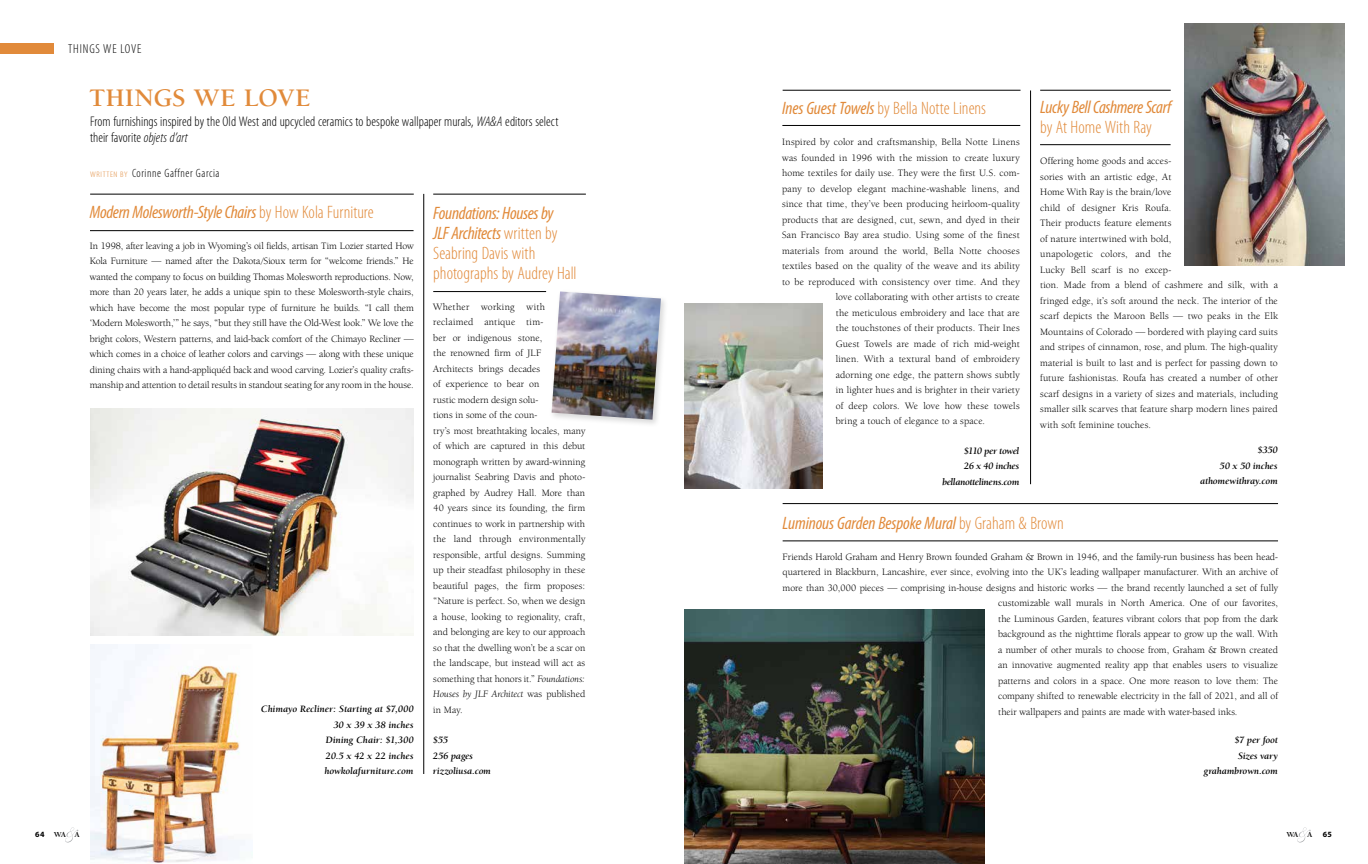
<style>
.page{position:relative;width:1368px;height:864px;background:#fff}
.page>*{position:absolute;margin:0;border:0;box-sizing:border-box;transform-origin:0 0}
.t1{font:700 26px "Berkeley Oldstyle IT Cby BT";letter-spacing:.03em;color:#e18a3a}
.t2{font:300 condensed 18px/20px "Myriad Pro";color:#e18a3a}
.t3{font:italic condensed 18px "Myriad Pro";letter-spacing:-.015em;color:#e18a3a}
.t4{font:300 condensed 14px/16px "Myriad Pro";color:#000}
.t5{font:300 condensed 13px "Myriad Pro";letter-spacing:.07em;color:#000}
.t6{font:300 condensed 12px "Myriad Pro";letter-spacing:.05em;color:#000}
.t7{font:10px/15.5px "Berkeley Oldstyle IT Cby BT";letter-spacing:.015em;color:#000}
.t8{font:italic 700 10px/15.5px "Berkeley Oldstyle IT Cby BT";color:#000;text-align:right}
.t9{font:italic 700 10px/15.5px "Berkeley Oldstyle IT Cby BT";letter-spacing:-.02em;color:#000;text-align:right}
.t10{font:700 8px "Myriad Pro";color:#000}
.t11{font:700 7.9px "Berkeley Oldstyle IT Cby BT";color:#000}
.s1{font-style:italic}
.s2{font-size:8.1px;color:#e18a3a}
.s3{font-weight:400;font-style:italic}
.s4{font-weight:300;font-style:normal}
.s5{font-family:"Myriad Pro";font-size:8px}
</style>
<div class="page">
<svg style="left:65px;top:827px;width:13px;height:15px"></svg>
<div style="left:0;top:44px;width:54px;height:10px;background:#e18a3a"></div>
<hr style="left:433px;top:194px;width:153px;height:1px;background:#000">
<hr style="left:433px;top:291px;width:113px;height:1px;background:#000">
<hr style="left:424px;top:194px;width:1px;height:580px;background:#000">
<hr style="left:90px;top:194px;width:324px;height:1px;background:#000">
<hr style="left:90px;top:230px;width:324px;height:1px;background:#000">
<hr style="left:783px;top:541px;width:495px;height:1px;background:#000">
<hr style="left:783px;top:503px;width:495px;height:1px;background:#000">
<hr style="left:782px;top:125px;width:238px;height:1px;background:#000">
<hr style="left:783px;top:90px;width:238px;height:1px;background:#000">
<hr style="left:1040px;top:144px;width:131px;height:1px;background:#000">
<hr style="left:1040px;top:90px;width:131px;height:1px;background:#000">
<svg style="left:1297px;top:827px;width:14px;height:15px"></svg>
<hr style="left:1030px;top:90px;width:1px;height:394px;background:#000">
<img style="left:684px;top:304px;width:138px;height:184px">
<img style="left:684px;top:609px;width:301px;height:255px">
<div style="left:549px;top:289px;width:120px;height:139px;background:#000;opacity:.15"></div>
<img style="left:552px;top:291px;width:109px;height:129px">
<img style="left:90px;top:644px;width:162px;height:219px">
<img style="left:90px;top:408px;width:324px;height:227px">
<img style="left:1185px;top:24px;width:160px;height:242px">
<h3 class="t5" style="left:68px;top:41px;width:75px">THINGS WE LOVE</h3>
<h1 class="t1" style="left:90px;top:83px;width:222px">THINGS WE LOVE</h1>
<h3 class="t4" style="left:90px;top:113px;width:470px">From furnishings inspired by the Old West and upcycled ceramics to bespoke wallpaper murals, <span class="s1">WA&amp;A</span> editors select their favorite <span class="s1">objets d’art</span></h3>
<p class="t6" style="left:90px;top:166px;width:131px"><span class="s2">WRITTEN BY</span> Corinne Gaffner Garcia</p>
<h2 class="t2" style="left:433px;top:203px;width:145px"><span class="s3">Foundations: Houses by<br>JLF Architects</span> written by<br>Seabring Davis with photographs by Audrey Hall</h2>
<p class="t7" style="left:433px;top:299px;width:154px">Whether working with reclaimed antique tim-<br>ber or indigenous stone,<br>the renowned firm of JLF<br>Architects brings decades<br>of experience to bear on<br>rustic modern design solu-<br>tions in some of the coun-<br>try’s most breathtaking locales, many of which are captured in this debut monograph written by award-winning journalist Seabring Davis and photo&shy;graphed by Audrey Hall. More than<br>40 years since its founding, the firm continues to work in partnership with the land through environmentally responsible, artful designs. Summing up their steadfast philosophy in these beautiful pages, the firm proposes: “Nature is perfect. So, when we design a house, looking to regionality, craft, and belonging are key to our approach so that the dwelling won’t be a scar on the landscape, but instead will act as something that honors it.” <span class="s1">Foundations:<br>Houses by JLF Architect</span> was published in May.</p>
<h2 class="t3" style="left:90px;top:201px;width:286px">Modern Molesworth-Style Chairs <span class="s4">by How Kola Furniture</span></h2>
<p class="t7" style="left:90px;top:238px;width:326px;text-align:justify">In 1998, after leaving a job in Wyoming’s oil fields, artisan Tim Lozier started How Kola Furniture — named after the Dakota/Sioux term for “welcome friends.” He wanted the company to focus on building Thomas Molesworth reproductions. Now, more than 20 years later, he adds a unique spin to these Molesworth-style chairs, which have become the most popular type of furniture he builds. “I call them ‘Modern Molesworth,’” he says, “but they still have the Old-West look.” We love the bright colors, Western patterns, and laid-back comfort of the Chimayo Recliner — which comes in a choice of leather colors and carvings — along with these unique dining chairs with a hand-appliquéd back and wood carving. Lozier’s quality crafts&shy;manship and attention to detail results in standout seating for any room in the house.</p>
<p class="t8" style="left:261px;top:701px;width:154px">Chimayo Recliner: Starting at $7,000<br>30 x 39 x 38 inches<br>Dining Chair: $1,300<br>20.5 x 42 x 22 inches howkolafurniture.com</p>
<p class="t8" style="left:433px;top:732px;width:59px;text-align:left">$55<br>256 pages rizzoliusa.com</p>
<p class="t11" style="left:35px;top:830px;width:46px"><span class="s5">64</span> WA A</p>
<h2 class="t2" style="left:782px;top:98px;width:206px"><span class="s3">Ines Guest Towels</span> by Bella Notte Linens</h2>
<p class="t7" style="left:782px;top:134px;width:239px">Inspired by color and craftsmanship, Bella Notte Linens</p>
<p class="t7" style="left:782px;top:150px;width:239px">was founded in 1996 with the mission to create luxury</p>
<p class="t7" style="left:782px;top:165px;width:239px">home textiles for daily use. They were the first U.S. com-</p>
<p class="t7" style="left:782px;top:181px;width:239px">pany to develop elegant machine-washable linens, and</p>
<p class="t7" style="left:782px;top:196px;width:239px">since that time, they’ve been producing heirloom-quality</p>
<p class="t7" style="left:782px;top:212px;width:239px">products that are designed, cut, sewn, and dyed in their</p>
<p class="t7" style="left:782px;top:227px;width:239px">San Francisco Bay area studio. Using some of the finest</p>
<p class="t7" style="left:782px;top:243px;width:239px">materials from around the world, Bella Notte chooses</p>
<p class="t7" style="left:782px;top:258px;width:239px">textiles based on the quality of the weave and its ability</p>
<p class="t7" style="left:782px;top:274px;width:239px">to be reproduced with consistency over time. And they</p>
<p class="t7" style="left:836px;top:289px;width:185px">love collaborating with other artists to create</p>
<p class="t7" style="left:836px;top:305px;width:185px">the meticulous embroidery and lace that are</p>
<p class="t7" style="left:836px;top:320px;width:185px">the touchstones of their products. Their Ines</p>
<p class="t7" style="left:836px;top:336px;width:185px">Guest Towels are made of rich mid-weight</p>
<p class="t7" style="left:836px;top:351px;width:185px">linen. With a textural band of embroidery</p>
<p class="t7" style="left:836px;top:367px;width:185px">adorning one edge, the pattern shows subtly</p>
<p class="t7" style="left:836px;top:382px;width:185px">in lighter hues and is brighter in their variety</p>
<p class="t7" style="left:836px;top:398px;width:185px">of deep colors. We love how these towels</p>
<p class="t7" style="left:836px;top:413px;width:151px">bring a touch of elegance to a space.</p>
<p class="t9" style="left:942px;top:443px;width:79px">$110 per towel<br>26 x 40 inches bellanottelinens.com</p>
<h2 class="t3" style="left:1040px;top:97px;width:133px">Lucky Bell Cashmere Scarf</h2>
<h2 class="t2" style="left:1040px;top:117px;width:113px">by At Home With Ray</h2>
<p class="t7" style="left:1040px;top:153px;width:239px">Offering home goods and acces-<br>sories with an artistic edge, At<br>Home With Ray is the brain/love<br>child of designer Kris Roufa.<br>Their products feature elements<br>of nature intertwined with bold,<br>unapologetic colors, and the<br>Lucky Bell scarf is no excep-<br>tion. Made from a blend of cashmere and silk, with a fringed edge, it’s soft around the neck. The interior of the scarf depicts the Maroon Bells — two peaks in the Elk Mountains of Colorado — bordered with playing card suits and stripes of cinnamon, rose, and plum. The high-quality material is built to last and is perfect for passing down to future fashionistas. Roufa has created a number of other scarf designs in a variety of sizes and materials, including smaller silk scarves that feature sharp modern lines paired with soft feminine touches.</p>
<p class="t8" style="left:1201px;top:442px;width:79px">$350<br>50 x 50 inches athomewithray.com</p>
<h2 class="t3" style="left:783px;top:512px;width:283px">Luminous Garden Bespoke Mural <span class="s4">by Graham &amp; Brown</span></h2>
<p class="t7" style="left:783px;top:549px;width:497px">Friends Harold Graham and Henry Brown founded Graham &amp; Brown in 1946, and the family-run business has been head-</p>
<p class="t7" style="left:783px;top:564px;width:497px">quartered in Blackburn, Lancashire, ever since, evolving into the UK’s leading wallpaper manufacturer. With an archive of</p>
<p class="t7" style="left:783px;top:580px;width:497px">more than 30,000 pieces — comprising in-house designs and historic works — the brand recently launched a set of fully</p>
<p class="t7" style="left:998px;top:595px;width:281px">customizable wall murals in North America. One of our favorites,</p>
<p class="t7" style="left:998px;top:611px;width:281px">the Luminous Garden, features vibrant colors that pop from the dark</p>
<p class="t7" style="left:998px;top:626px;width:281px">background as the nighttime florals appear to grow up the wall. With</p>
<p class="t7" style="left:998px;top:642px;width:281px">a number of other murals to choose from, Graham &amp; Brown created</p>
<p class="t7" style="left:998px;top:657px;width:281px">an innovative augmented reality app that enables users to visualize</p>
<p class="t7" style="left:998px;top:673px;width:281px">patterns and colors in a space. One more reason to love them: The</p>
<p class="t7" style="left:998px;top:688px;width:281px">company shifted to renewable electricity in the fall of 2021, and all of</p>
<p class="t7" style="left:998px;top:704px;width:241px">their wallpapers and paints are made with water-based inks.</p>
<p class="t8" style="left:1204px;top:732px;width:76px">$7 per foot<br>Sizes vary grahambrown.com</p>
<p class="t11" style="left:1287px;top:830px;width:27px">WA A</p>
<p class="t10" style="left:1323px;top:829px;width:11px">65</p>
</div>
